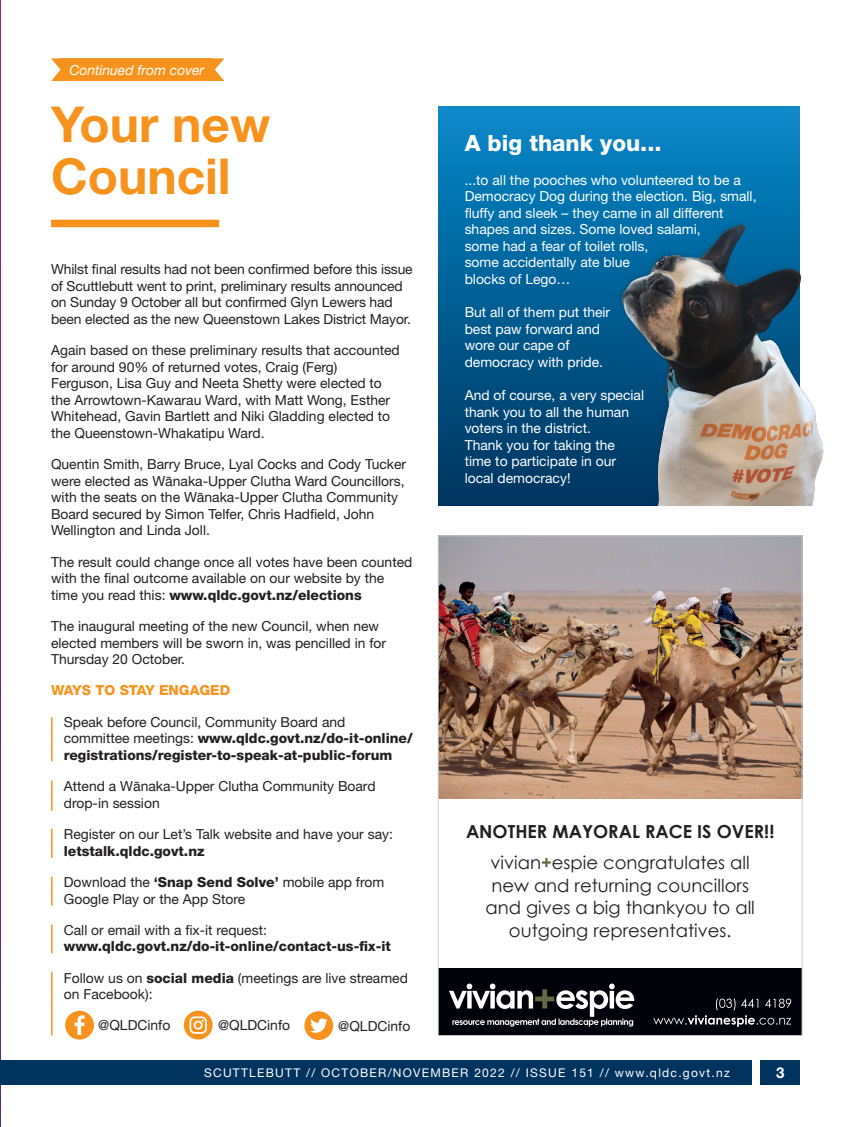
<style>
.page{position:relative;width:851px;height:1127px;background:#fff}
.page>*{position:absolute;margin:0;border:0;box-sizing:border-box;transform-origin:0 0}
.head_half_page_text{font:700 49.5px/52.5px "Helvetica Neue LT Std";color:#f7931d}
.subhead_1{font:800 22.5px "Helvetica Neue LT Std";color:#fff}
.t1{font:18px/22.5px "Century Gothic";color:#231f20;text-align:center}
.t2{font:700 15px "Helvetica Neue LT Std";color:#fff}
.bod{font:13.8px/16.5px "Helvetica Neue LT Std";color:#231f20}
.bod-2{font:13.8px/16.5px "Helvetica Neue LT Std";color:#fff}
.bod-3{font:800 13.8px/16.5px "Helvetica Neue LT Std";color:#231f20}
.bod-4{font:italic 13.8px "Helvetica Neue LT Std";color:#fff}
.bod-5{font:800 13.8px "Helvetica Neue LT Std";color:#f7931d}
.t3{font:12px "Helvetica Neue LT Std";letter-spacing:.105em;color:#fff}
.s1{font-family:"Helvetica"}
.s2{font-weight:800}
.s3{font-weight:400}
.s4{font-weight:700}
.s5{font-weight:700;color:#646941}
</style>
<div class="page">
<svg style="left:0;top:0;width:1px;height:1127px"></svg>
<div style="left:438px;top:106px;width:361px;height:399px;background:linear-gradient(to bottom,#0688c9,#00345d)"></div>
<img style="left:606px;top:218px;width:218px;height:287px">
<div style="left:51px;top:220px;width:168px;height:7px;background:#f7931d"></div>
<div style="left:61px;top:58px;width:150px;height:23px;background:#f7931d"></div>
<svg style="left:51px;top:58px;width:10px;height:23px"></svg>
<svg style="left:211px;top:58px;width:13px;height:23px"></svg>
<hr style="left:51px;top:717px;width:2px;height:44px;background:#f7931d">
<hr style="left:51px;top:780px;width:2px;height:31px;background:#f7931d">
<hr style="left:51px;top:829px;width:2px;height:29px;background:#f7931d">
<hr style="left:51px;top:877px;width:2px;height:28px;background:#f7931d">
<hr style="left:51px;top:924px;width:2px;height:29px;background:#f7931d">
<hr style="left:51px;top:972px;width:2px;height:63px;background:#f7931d">
<div style="left:65px;top:1011px;width:29px;height:28px;background:#f7931d;border-radius:50%"></div>
<svg style="left:74px;top:1015px;width:11px;height:20px"></svg>
<div style="left:184px;top:1011px;width:28px;height:28px;background:#f7931d;border-radius:50%"></div>
<svg style="left:189px;top:1016px;width:18px;height:18px"></svg>
<div style="left:304px;top:1011px;width:29px;height:29px;background:#f7931d;border-radius:50%"></div>
<svg style="left:310px;top:1018px;width:17px;height:15px"></svg>
<div style="left:760px;top:1060px;width:39px;height:24px;background:#00345e"></div>
<div style="left:0;top:1060px;width:751px;height:24px;background:#00345e"></div>
<img style="left:440px;top:538px;width:360px;height:260px">
<div style="left:438px;top:968px;width:363px;height:67px;background:#010209"></div>
<svg style="left:653px;top:998px;width:138px;height:29px"></svg>
<svg style="left:449px;top:983px;width:185px;height:43px"></svg>
<p class="bod-4" style="left:69px;top:61px;width:136px">Continued from cover</p>
<p class="head_half_page_text" style="left:51px;top:97px;width:221px">Your new<br>Council</p>
<p class="bod" style="left:51px;top:261px;width:363px">Whilst final results had not been confirmed before this issue of Scuttlebutt went to print, preliminary results announced on Sunday 9 October all but confirmed Glyn Lewers had been elected as the new Queenstown Lakes District Mayor.</p>
<p class="bod" style="left:51px;top:342px;width:350px">Again based on these preliminary results that accounted for around 90% of returned votes, Craig (Ferg)<br>Ferguson, Lisa Guy and Neeta Shetty were elected to the Arrowtown-Kawarau Ward, with Matt Wong, Esther Whitehead, Gavin Bartlett and Niki Gladding elected to the Queenstown-Whakatipu Ward.</p>
<p class="bod" style="left:51px;top:456px;width:356px">Quentin Smith, Barry Bruce, Lyal Cocks and Cody Tucker were elected as W<span class="s1">ā</span>naka-Upper Clutha Ward Councillors, with the seats on the W<span class="s1">ā</span>naka-Upper Clutha Community Board secured by Simon Telfer, Chris Hadfield, John Wellington and Linda Joll.</p>
<p class="bod" style="left:51px;top:553px;width:363px">The result could change once all votes have been counted with the final outcome available on our website by the time you read this: <span class="s2">www.qldc.govt.nz/elections</span></p>
<p class="bod" style="left:51px;top:618px;width:336px">The inaugural meeting of the new Council, when new elected members will be sworn in, was pencilled in for<br>Thursday 20 October.</p>
<p class="bod-5" style="left:51px;top:682px;width:181px">WAYS TO STAY ENGAGED</p>
<p class="bod-3" style="left:64px;top:714px;width:350px"><span class="s3">Speak before Council, Community Board and committee meetings:</span> www.qldc.govt.nz/do-it-online/ registrations/register-to-speak-at-public-forum</p>
<p class="bod" style="left:64px;top:778px;width:313px">Attend a W<span class="s1">ā</span>naka-Upper Clutha Community Board drop-in session</p>
<p class="bod" style="left:64px;top:826px;width:330px">Register on our Let’s Talk website and have your say: <span class="s2">letstalk.qldc.govt.nz</span></p>
<p class="bod" style="left:64px;top:874px;width:322px">Download the <span class="s2">‘Snap Send Solve’</span> mobile app from<br>Google Play or the App Store</p>
<p class="bod-3" style="left:64px;top:922px;width:328px"><span class="s3">Call or email with a fix-it request: </span>www.qldc.govt.nz/do-it-online/contact-us-fix-it</p>
<p class="bod" style="left:64px;top:969px;width:345px">Follow us on <span class="s2">social media</span> (meetings are live streamed on Facebook):</p>
<p class="subhead_1" style="left:464px;top:130px;width:198px">A big thank you...</p>
<p class="bod-2" style="left:464px;top:171px;width:293px">...to all the pooches who volunteered to be a Democracy Dog during the election. Big, small, fluffy and sleek – they came in all different shapes and sizes. Some loved salami,<br>some had a fear of toilet rolls,<br>some accidentally ate blue<br>blocks of Lego…</p>
<p class="bod-2" style="left:464px;top:304px;width:147px">But all of them put their best paw forward and wore our cape of democracy with pride.</p>
<p class="bod-2" style="left:464px;top:387px;width:181px">And of course, a very special thank you to all the human voters in the district.<br>Thank you for taking the time to participate in our local democracy!</p>
<p class="t1" style="left:466px;top:816px;width:310px;line-height:31px"><span class="s4">ANOTHER MAYORAL RACE IS OVER!! </span>vivian<span class="s5">+</span>espie congratulates all</p>
<p class="t1" style="left:485px;top:874px;width:271px">new and returning councillors and gives a big thankyou to all outgoing representatives.</p>
<p class="bod" style="left:98px;top:1017px;width:74px">@QLDCinfo</p>
<p class="bod" style="left:218px;top:1017px;width:74px">@QLDCinfo</p>
<p class="bod" style="left:338px;top:1017px;width:74px">@QLDCinfo</p>
<p class="t3" style="left:204px;top:1065px;width:527px">SCUTTLEBUTT // OCTOBER/NOVEMBER 2022 // ISSUE 151 // www.qldc.govt.nz</p>
<p class="t2" style="left:776px;top:1063px;width:10px">3</p>
</div>
